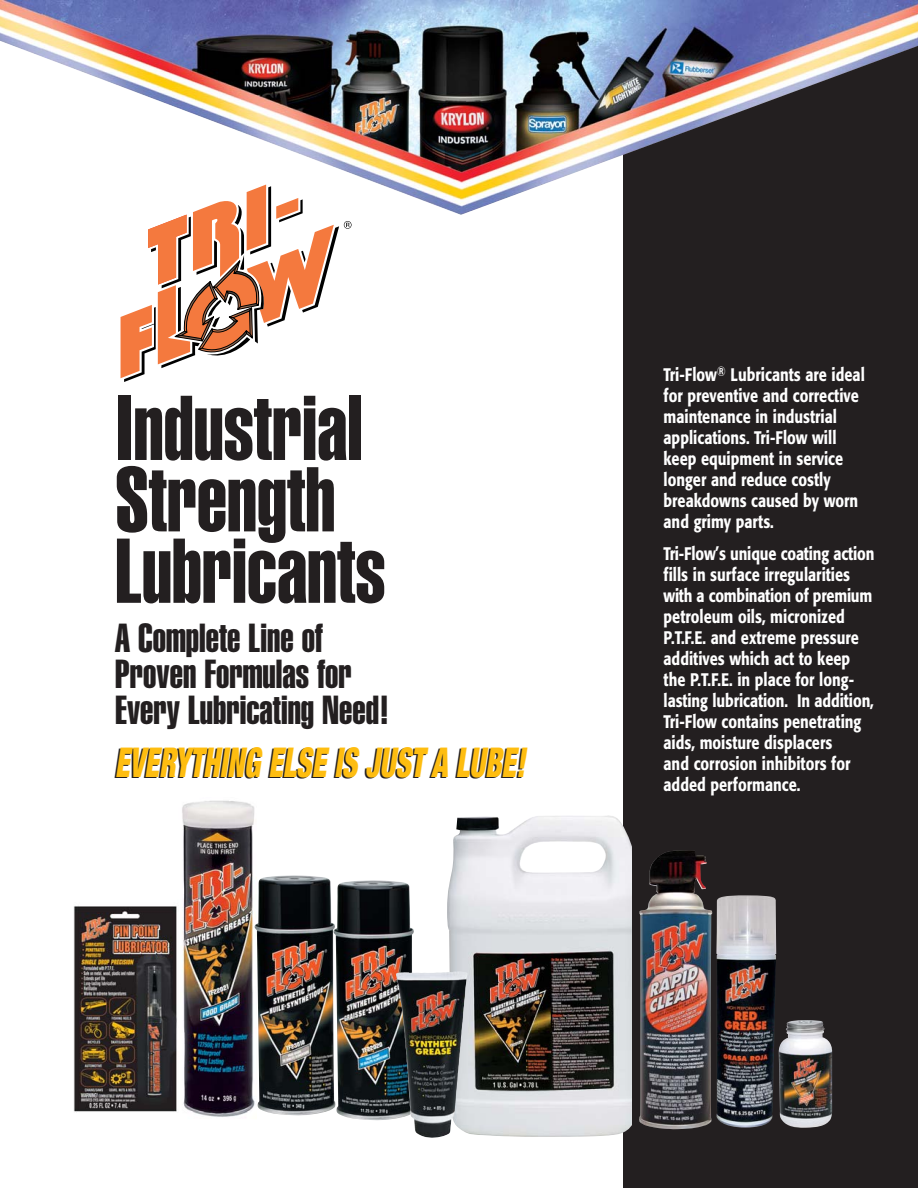
<style>
.page{position:relative;width:918px;height:1188px;background:#fff}
.page>*{position:absolute;margin:0;border:0;box-sizing:border-box;transform-origin:0 0}
.t1{font:90.15px/71.4px "Helvetica Extra Compressed";color:#231f20}
.t2{font:italic 900 condensed 41.25px "Helvetica Neue";color:#febd10;scale:.7 1}
.t3{font:39.9px/35.8px "Helvetica Extra Compressed";color:#231f20}
.t4{font:500 18px/21px "Formata";color:#fff;scale:.8 1}
</style>
<div class="page">
<img style="left:182px;top:800px;width:73px;height:317px">
<img style="left:336px;top:880px;width:78px;height:241px">
<div style="left:623px;top:0;width:295px;height:1188px;background:#231f20"></div>
<img style="left:447px;top:815px;width:184px;height:322px">
<img style="left:73px;top:906px;width:104px;height:206px">
<svg style="left:121px;top:215px;width:231px;height:167px"></svg>
<img style="left:639px;top:850px;width:73px;height:279px">
<img style="left:716px;top:895px;width:60px;height:233px">
<img style="left:779px;top:1020px;width:53px;height:108px">
<img style="left:396px;top:971px;width:72px;height:167px">
<img style="left:254px;top:875px;width:82px;height:241px">
<img style="left:0;top:0;width:918px;height:215px">
<h1 class="t1" style="left:115px;top:398px;width:272px">Industrial<br>Strength<br>Lubricants</h1>
<h3 class="t3" style="left:115px;top:623px;width:276px">A Complete Line of<br>Proven Formulas for<br>Every Lubricating Need!</h3>
<h2 class="t2" style="left:115px;top:748px;width:595px">EVERYTHING ELSE IS JUST A LUBE!</h2>
<p class="t4" style="left:664px;top:366px;width:253px">Tri-Flow<sup>®</sup> Lubricants are ideal for preventive and corrective maintenance in industrial applications. Tri-Flow will keep equipment in service longer and reduce costly breakdowns caused by worn and grimy parts.</p>
<p class="t4" style="left:664px;top:545px;width:265px">Tri-Flow’s unique coating action fills in surface irregularities with a combination of premium petroleum oils, micronized<br>P.T.F.E. and extreme pressure additives which act to keep the P.T.F.E. in place for long&shy;lasting lubrication. In addition,<br>Tri-Flow contains penetrating aids, moisture displacers<br>and corrosion inhibitors for added performance.</p>
</div>
